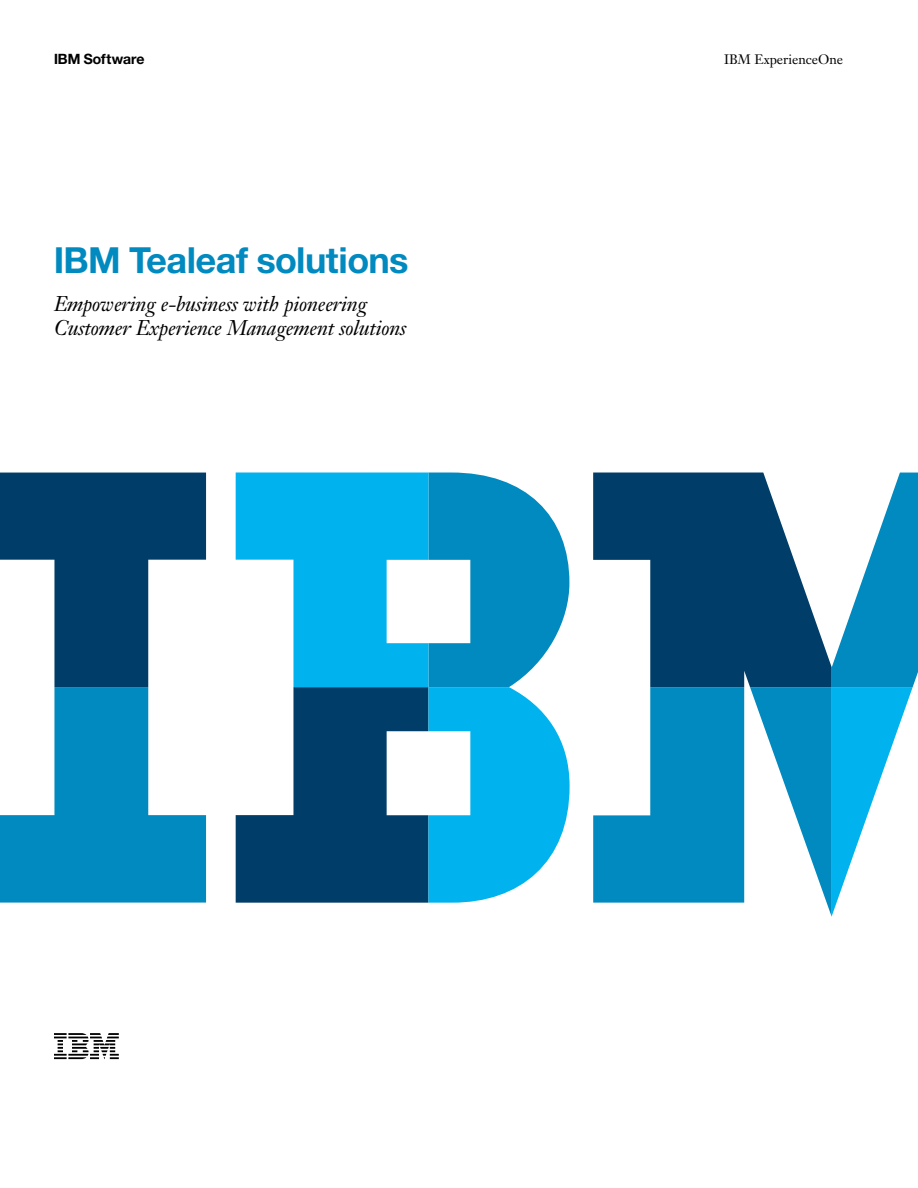
<style>
.page{position:relative;width:918px;height:1188px;background:#fff}
.page>*{position:absolute;margin:0;border:0;box-sizing:border-box;transform-origin:0 0}
._1A_title__color{font:36px "Helv Neue Boldfor IBM";color:#008abf}
._1B_subtitle{font:italic 21px/24px "Janson Text LT Pro";letter-spacing:-.01em;color:#000}
.t1{font:14.25px "Helv Neue Boldfor IBM";color:#000}
.t2{font:13.5px "Janson Text LT Pro";color:#000}
</style>
<div class="page">
<svg style="left:54px;top:1033px;width:65px;height:26px"></svg>
<svg style="left:0;top:687px;width:206px;height:216px;fill:#008abf"></svg>
<svg style="left:593px;top:473px;width:239px;height:214px;fill:#003e69"></svg>
<svg style="left:0;top:473px;width:206px;height:214px;fill:#003e69"></svg>
<svg style="left:593px;top:687px;width:239px;height:229px;fill:#008abf"></svg>
<svg style="left:832px;top:473px;width:86px;height:442px"></svg>
<svg style="left:236px;top:473px;width:334px;height:430px"></svg>
<p class="t1" style="left:54px;top:50px;width:92px">IBM Software</p>
<p class="t2" style="left:724px;top:51px;width:120px">IBM ExperienceOne</p>
<h1 class="_1A_title__color" style="left:54px;top:238px;width:356px">IBM Tealeaf solutions</h1>
<h2 class="_1B_subtitle" style="left:54px;top:292px;width:354px">Empowering e-business with pioneering<br>Customer Experience Management solutions</h2>
</div>
